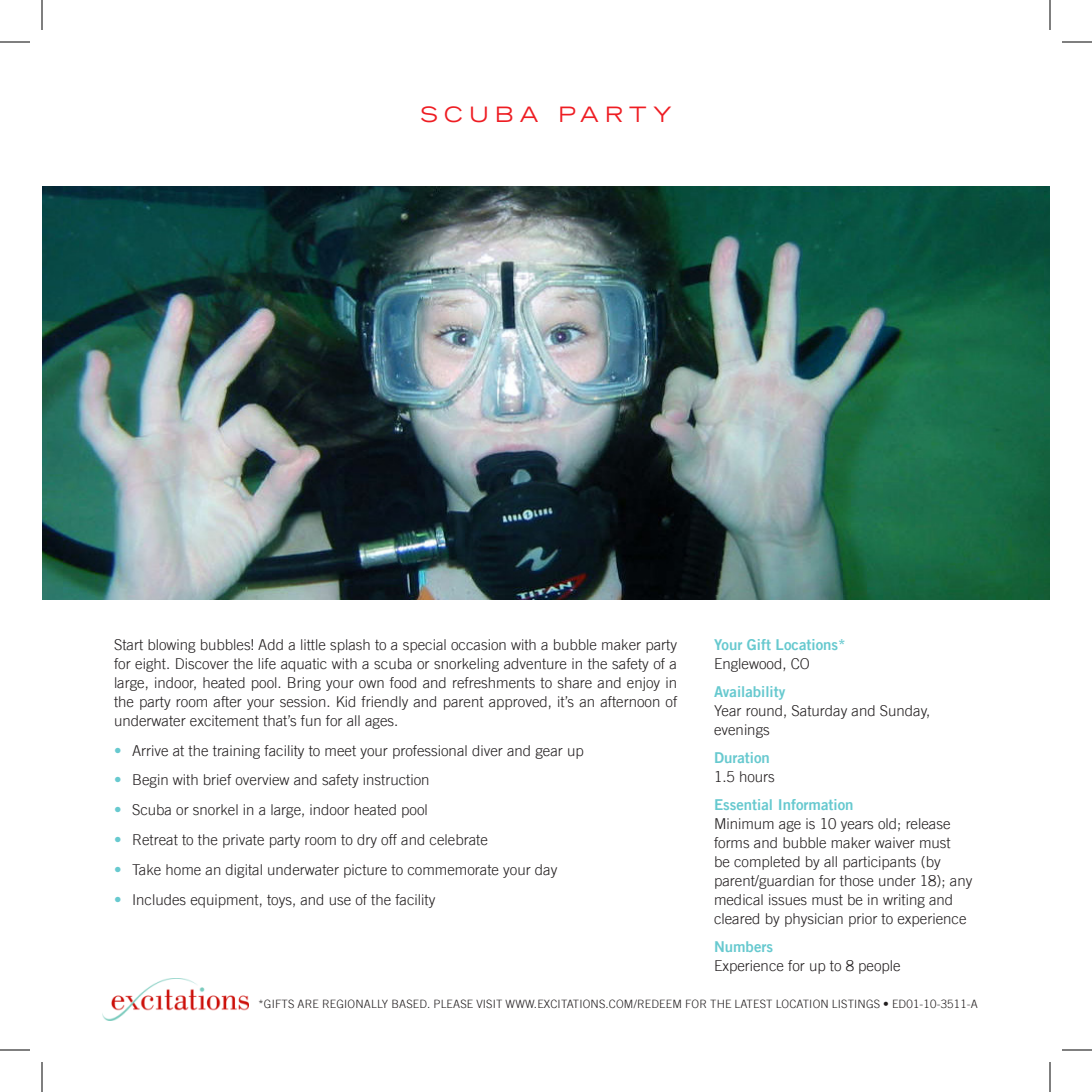
<style>
.page{position:relative;width:1092px;height:1092px;background:#fff}
.page>*{position:absolute;margin:0;border:0;box-sizing:border-box;transform-origin:0 0}
.Head{font:expanded 21px "Trade Gothic LT";letter-spacing:.3em;color:#ee1d23}
.t1{font:300 15px/19px "Trade Gothic LT";color:#231f20}
.t2{font:15px/19px "Trade Gothic LT Bold Two";color:#67c9cf}
.t3{font:300 15px/29.8px "Trade Gothic LT";color:#67c9cf;text-align:justify}
.t4{font:300 11.6px "Trade Gothic LT";letter-spacing:.015em;color:#231f20}
.s1{font-family:"Trade Gothic LT";font-weight:300;color:#231f20}
.s2{font-family:"Trade Gothic LT Bold Two";font-weight:400;color:#67c9cf}
</style>
<div class="page">
<img style="left:102px;top:978px;width:147px;height:42px">
<img style="left:42px;top:186px;width:1008px;height:414px">
<hr style="left:0;top:42px;width:30px;height:1px;background:#000">
<hr style="left:1062px;top:42px;width:30px;height:1px;background:#000">
<hr style="left:0;top:1050px;width:30px;height:1px;background:#000">
<hr style="left:1062px;top:1050px;width:30px;height:1px;background:#000">
<hr style="left:42px;top:0;width:1px;height:30px;background:#000">
<hr style="left:42px;top:1062px;width:1px;height:30px;background:#000">
<hr style="left:1050px;top:0;width:1px;height:30px;background:#000">
<hr style="left:1050px;top:1062px;width:1px;height:30px;background:#000">
<p class="Head" style="left:420px;top:100px;width:253px">SCUBA PARTY</p>
<p class="t1" style="left:114px;top:635px;width:565px;text-align:justify">Start blowing bubbles! Add a little splash to a special occasion with a bubble maker party for eight. Discover the life aquatic with a scuba or snorkeling adventure in the safety of a large, indoor, heated pool. Bring your own food and refreshments to share and enjoy in the party room after your session. Kid friendly and parent approved, it’s an afternoon of underwater excitement that’s fun for all ages.</p>
<p class="t1" style="left:132px;top:741px;width:453px">Arrive at the training facility to meet your professional diver and gear up</p>
<p class="t1" style="left:132px;top:770px;width:299px">Begin with brief overview and safety instruction</p>
<p class="t1" style="left:132px;top:800px;width:297px">Scuba or snorkel in a large, indoor heated pool</p>
<p class="t1" style="left:132px;top:830px;width:357px">Retreat to the private party room to dry off and celebrate</p>
<p class="t1" style="left:132px;top:860px;width:427px">Take home an digital underwater picture to commemorate your day</p>
<p class="t1" style="left:132px;top:890px;width:305px">Includes equipment, toys, and use of the facility</p>
<p class="t3" style="left:114px;top:735px;width:9px">• • • • • •</p>
<p class="t2" style="left:714px;top:635px;width:133px">Your Gift Locations*<br><span class="s1">Englewood, CO</span></p>
<p class="t1" style="left:714px;top:682px;width:218px"><span class="s2">Availability<br></span>Year round, Saturday and Sunday, evenings</p>
<p class="t2" style="left:714px;top:748px;width:62px">Duration<br><span class="s1">1.5 hours</span></p>
<p class="t1" style="left:714px;top:795px;width:260px"><span class="s2">Essential Information<br></span>Minimum age is 10 years old; release forms and bubble maker waiver must<br>be completed by all participants (by parent/guardian for those under 18); any medical issues must be in writing and cleared by physician prior to experience</p>
<p class="t1" style="left:714px;top:937px;width:188px"><span class="s2">Numbers<br></span>Experience for up to 8 people</p>
<p class="t4" style="left:258px;top:997px;width:48px">*Gifts are</p>
<p class="t4" style="left:322px;top:997px;width:8px">regio</p>
<p class="t4" style="left:355px;top:997px;width:44px">nally based</p>
<p class="t4" style="left:427px;top:997px;width:27px">. Please</p>
<p class="t4" style="left:476px;top:997px;width:13px">visit</p>
<p class="t4" style="left:506px;top:997px;width:52px">www.excitatio</p>
<p class="t4" style="left:591px;top:997px;width:28px">ns.com</p>
<p class="t4" style="left:634px;top:997px;width:115px">/REDEEM for the latest</p>
<p class="t4" style="left:776px;top:997px;width:14px">locatio</p>
<p class="t4" style="left:821px;top:997px;width:23px">n listi</p>
<p class="t4" style="left:858px;top:997px;width:122px">ngs • ED01-10-3511-A</p>
</div>
